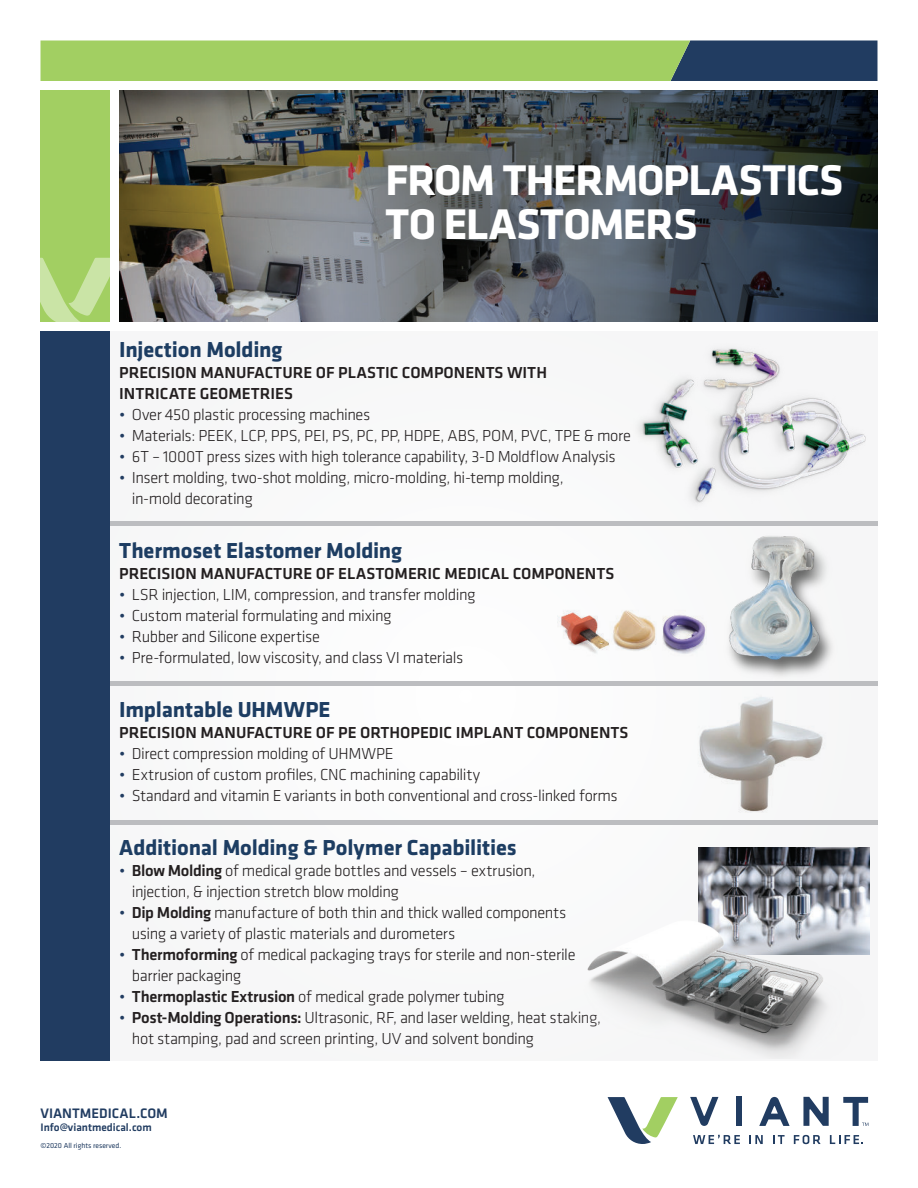
<style>
.page{position:relative;width:918px;height:1188px;background:#fff}
.page>*{position:absolute;margin:0;border:0;box-sizing:border-box;transform-origin:0 0}
.t1{font:700 44.55px/44.5px "Klavika";letter-spacing:-.02em;color:#fff}
.t2{font:700 22.5px "Klavika";letter-spacing:-.005em;color:#1d3d62}
.t3{font:300 16.5px/21px "Klavika";letter-spacing:-.025em;color:#231f20}
.t4{font:500 16.5px/21px "Klavika";color:#231f20}
.t5{font:500 14.25px "Klavika";color:#213c61}
.t6{font:500 11.25px "Klavika";color:#213c61}
.t7{font:7.5px "Klavika";color:#213c61}
.s1{color:#213c61}
.s2{font-weight:500}
</style>
<div class="page">
<svg style="left:608px;top:1097px;width:70px;height:47px"></svg>
<svg style="left:690px;top:1097px;width:28px;height:29px"></svg>
<div style="left:736px;top:1097px;width:6px;height:29px;background:#213c61"></div>
<svg style="left:759px;top:1097px;width:31px;height:29px"></svg>
<svg style="left:843px;top:1097px;width:25px;height:29px"></svg>
<svg style="left:803px;top:1097px;width:26px;height:29px"></svg>
<svg style="left:693px;top:1135px;width:47px;height:9px"></svg>
<svg style="left:750px;top:1135px;width:13px;height:9px"></svg>
<svg style="left:773px;top:1135px;width:12px;height:9px"></svg>
<svg style="left:794px;top:1135px;width:27px;height:9px"></svg>
<svg style="left:830px;top:1135px;width:33px;height:9px"></svg>
<div style="left:41px;top:90px;width:69px;height:233px;background:#a2cf62"></div>
<svg style="left:40px;top:258px;width:70px;height:64px"></svg>
<svg style="left:40px;top:40px;width:838px;height:41px;background:#85ad63"></svg>
<div style="left:41px;top:521px;width:837px;height:5px;background:#bcbdc0"></div>
<hr style="left:41px;top:682px;width:837px;height:4px;background:#bcbdc0">
<div style="left:41px;top:820px;width:837px;height:5px;background:#bcbdc0"></div>
<img style="left:698px;top:847px;width:172px;height:16px">
<img style="left:119px;top:90px;width:758px;height:232px">
<div style="left:41px;top:326px;width:69px;height:734px;background:#213c61"></div>
<div style="left:0;top:322px;width:918px;height:9px;background:#fff"></div>
<img style="left:558px;top:610px;width:99px;height:44px">
<img style="left:662px;top:535px;width:173px;height:143px">
<img style="left:698px;top:695px;width:128px;height:117px">
<img style="left:587px;top:863px;width:283px;height:196px">
<img style="left:612px;top:320px;width:266px;height:186px">
<h1 class="t1" style="left:386px;top:162px;width:459px">FROM THERMOPLASTICS<br>TO ELASTOMERS</h1>
<h2 class="t2" style="left:119px;top:341px;width:165px">Injection Molding</h2>
<p class="t4" style="left:119px;top:364px;width:429px">PRECISION MANUFACTURE OF PLASTIC COMPONENTS WITH<br>INTRICATE GEOMETRIES</p>
<p class="t3" style="left:119px;top:406px;width:253px"><span class="s1">•</span> Over 450 plastic processing machines</p>
<p class="t3" style="left:119px;top:427px;width:513px"><span class="s1">•</span> Materials: PEEK, LCP, PPS, PEI, PS, PC, PP, HDPE, ABS, POM, PVC, TPE &amp; more</p>
<p class="t3" style="left:119px;top:448px;width:498px"><span class="s1">•</span> 6T – 1000T press sizes with high tolerance capability, 3-D Moldflow Analysis</p>
<p class="t3" style="left:132px;top:469px;width:433px;text-indent:-13px"><span class="s1">•</span> Insert molding, two-shot molding, micro-molding, hi-temp molding, in-mold decorating</p>
<h2 class="t2" style="left:119px;top:542px;width:284px">Thermoset Elastomer Molding</h2>
<p class="t4" style="left:119px;top:565px;width:497px">PRECISION MANUFACTURE OF ELASTOMERIC MEDICAL COMPONENTS</p>
<p class="t3" style="left:119px;top:586px;width:358px"><span class="s1">•</span> LSR injection, LIM, compression, and transfer molding</p>
<p class="t3" style="left:119px;top:607px;width:274px"><span class="s1">•</span> Custom material formulating and mixing</p>
<p class="t3" style="left:119px;top:628px;width:202px"><span class="s1">•</span> Rubber and Silicone expertise</p>
<p class="t3" style="left:119px;top:649px;width:345px"><span class="s1">•</span> Pre-formulated, low viscosity, and class VI materials</p>
<h2 class="t2" style="left:119px;top:701px;width:213px">Implantable UHMWPE</h2>
<p class="t4" style="left:119px;top:724px;width:511px">PRECISION MANUFACTURE OF PE ORTHOPEDIC IMPLANT COMPONENTS</p>
<p class="t3" style="left:119px;top:745px;width:276px"><span class="s1">•</span> Direct compression molding of UHMWPE</p>
<p class="t3" style="left:119px;top:766px;width:362px"><span class="s1">•</span> Extrusion of custom profiles, CNC machining capability</p>
<p class="t3" style="left:119px;top:787px;width:500px"><span class="s1">•</span> Standard and vitamin E variants in both conventional and cross-linked forms</p>
<h2 class="t2" style="left:119px;top:839px;width:399px">Additional Molding &amp; Polymer Capabilities</h2>
<p class="t3" style="left:132px;top:862px;width:405px;text-indent:-13px"><span class="s1">•</span> <span class="s2">Blow Molding</span> of medical grade bottles and vessels – extrusion, injection, &amp; injection stretch blow molding</p>
<p class="t3" style="left:132px;top:904px;width:436px;text-indent:-13px"><span class="s1">•</span> <span class="s2">Dip Molding</span> manufacture of both thin and thick walled components using a variety of plastic materials and durometers</p>
<p class="t3" style="left:132px;top:946px;width:445px;text-indent:-13px"><span class="s1">•</span> <span class="s2">Thermoforming</span> of medical packaging trays for sterile and non-sterile barrier packaging</p>
<p class="t3" style="left:119px;top:988px;width:387px"><span class="s1">•</span> <span class="s2">Thermoplastic Extrusion</span> of medical grade polymer tubing</p>
<p class="t3" style="left:132px;top:1009px;width:471px;text-indent:-13px"><span class="s1">•</span> <span class="s2">Post-Molding Operations:</span> Ultrasonic, RF, and laser welding, heat staking, hot stamping, pad and screen printing, UV and solvent bonding</p>
<p class="t5" style="left:40px;top:1108px;width:129px">VIANTMEDICAL.COM</p>
<p class="t7" style="left:40px;top:1142px;width:82px">©2020 All rights reserved.</p>
<p class="t6" style="left:40px;top:1123px;width:113px">Info@viantmedical.com</p>
</div>
